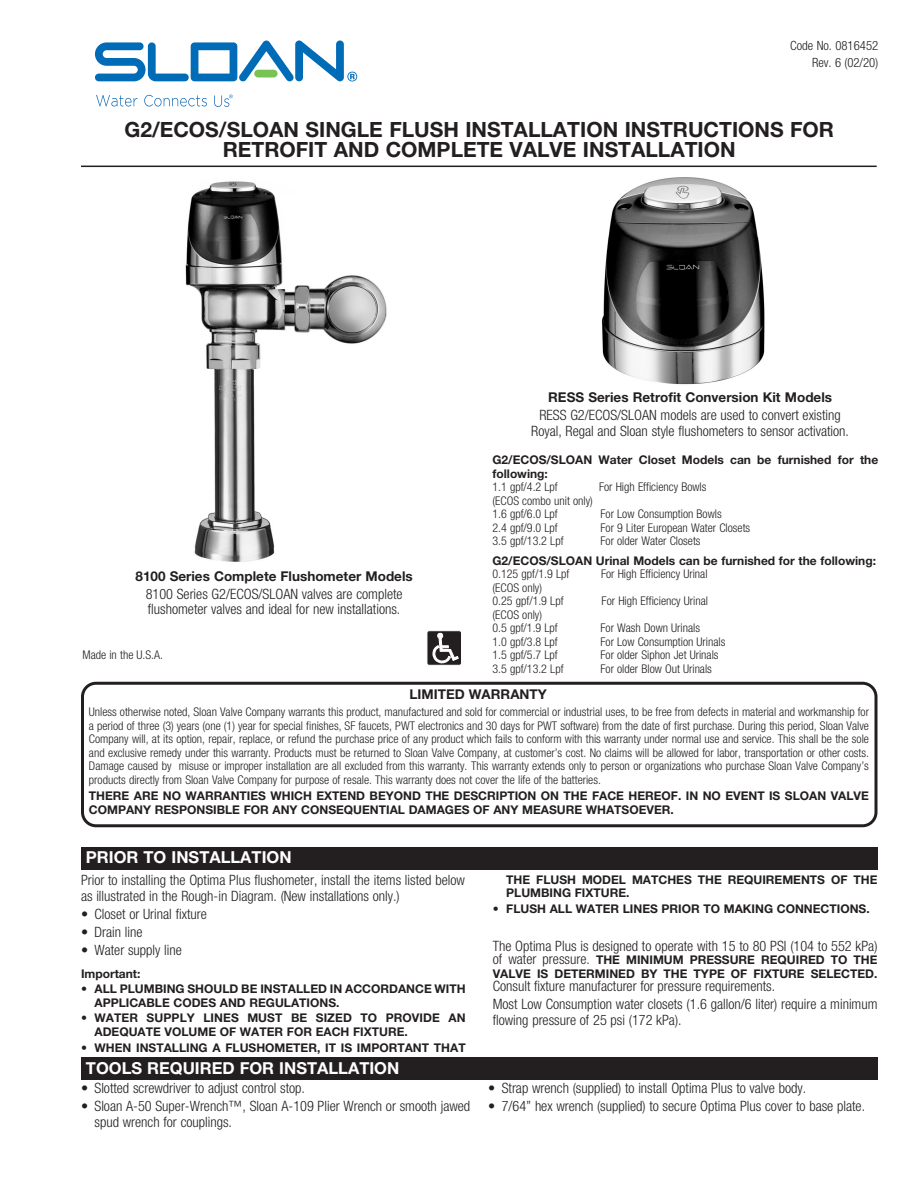
<style>
.page{position:relative;width:918px;height:1188px;background:#fff}
.page>*{position:absolute;margin:0;border:0;box-sizing:border-box;transform-origin:0 0}
.Main_Title{font:700 21px/19.5px "Helvetica Neue LT Pro";color:#231f20;text-align:center}
.Head_1{font:700 16.5px "Helvetica Neue LT Pro";color:#fff}
.Body_Text{font:300 condensed 14.25px/15.8px "Helvetica Neue LT Std";color:#231f20}
.Body_Text_Centered{font:300 condensed 14.25px/15.8px "Helvetica Neue LT Std";color:#231f20}
.Bullet_Text_2__Alt_0{font:300 condensed 14.25px/15.8px "Helvetica Neue LT Std";color:#231f20}
.Head_1-2{font:300 condensed 14.25px/15.8px "Helvetica Neue LT Std";color:#231f20}
.Bullet_Text__Alt_014{font:300 condensed 14.25px "Helvetica Neue LT Std";color:#231f20}
.Head_1_Subhead{font:700 13.5px "Helvetica Neue LT Pro";color:#231f20}
.Warranty_Head{font:700 13.5px "Helvetica Neue LT Pro";color:#231f20}
.Code_No__Text{font:300 condensed 12.75px "Helvetica Neue LT Std";color:#231f20}
.Warranty_Text{font:300 condensed 12px/13.5px "Helvetica Neue LT Std";color:#231f20;text-align:justify}
.Body_Text_8{font:300 condensed 12px "Helvetica Neue LT Std";color:#231f20}
.Bullet_Text_2__Alt_0-2{font:700 12px/13.5px "Helvetica Neue LT Pro";color:#231f20}
.Warranty_Text_Bold{font:700 12px/13.5px "Helvetica Neue LT Pro";color:#231f20}
.Body_Text_8-2{font:700 12px/13.5px "Helvetica Neue LT Pro";color:#231f20}
.Body_Text-2{font:700 12px/13.5px "Helvetica Neue LT Pro";color:#231f20}
.Made_in_the_U_S_A{font:300 condensed 12px "Helvetica Neue LT Std";color:#231f20}
.Head_2{font:700 12px "Helvetica Neue LT Pro";color:#231f20}
.s1{font-family:"Helvetica Neue LT Std";font-weight:300;font-stretch:condensed;font-size:14.25px}
</style>
<div class="page">
<div style="left:81px;top:682px;width:797px;height:145px;border:3px solid #231f20;border-radius:14px"></div>
<svg style="left:95px;top:40px;width:262px;height:42px"></svg>
<svg style="left:96px;top:95px;width:41px;height:12px"></svg>
<svg style="left:144px;top:95px;width:63px;height:12px"></svg>
<svg style="left:214px;top:95px;width:19px;height:12px"></svg>
<img style="left:601px;top:177px;width:164px;height:208px">
<img style="left:185px;top:181px;width:202px;height:381px">
<hr style="left:81px;top:166px;width:796px;height:1px;background:#231f20">
<svg style="left:427px;top:630px;width:34px;height:36px"></svg>
<div style="left:81px;top:847px;width:797px;height:23px;background:#231f20"></div>
<div style="left:81px;top:1057px;width:797px;height:22px;background:#231f20"></div>
<p class="Code_No__Text" style="left:790px;top:38px;width:90px">Code No. 0816452</p>
<p class="Code_No__Text" style="left:812px;top:55px;width:68px">Rev. 6 (02/20)</p>
<p class="Main_Title" style="left:124px;top:120px;width:711px">G2/ECOS/SLOAN SINGLE FLUSH INSTALLATION INSTRUCTIONS FOR<br>RETROFIT AND COMPLETE VALVE INSTALLATION</p>
<p class="Head_1_Subhead" style="left:136px;top:568px;width:279px">8100 Series Complete Flushometer Models</p>
<p class="Body_Text_Centered" style="left:146px;top:586px;width:258px">8100 Series G2/ECOS/SLOAN valves are complete flushometer valves and ideal for new installations.</p>
<p class="Made_in_the_U_S_A" style="left:82px;top:648px;width:82px">Made in the U.S.A.</p>
<p class="Head_1_Subhead" style="left:548px;top:389px;width:285px">RESS Series Retrofit Conversion Kit Models</p>
<p class="Body_Text_Centered" style="left:531px;top:407px;width:319px;text-align:center">RESS G2/ECOS/SLOAN models are used to convert existing<br>Royal, Regal and Sloan style flushometers to sensor activation.</p>
<p class="Body_Text_8-2" style="left:492px;top:453px;width:387px">G2/ECOS/SLOAN Water Closet Models can be furnished for the following:</p>
<p class="Body_Text_8" style="left:492px;top:480px;width:67px">1.1 gpf/4.2 Lpf</p>
<p class="Body_Text_8" style="left:599px;top:480px;width:109px">For High Efficiency Bowls</p>
<p class="Body_Text_8" style="left:492px;top:494px;width:102px">(ECOS combo unit only)</p>
<p class="Body_Text_8" style="left:492px;top:507px;width:67px">1.6 gpf/6.0 Lpf</p>
<p class="Body_Text_8" style="left:600px;top:507px;width:123px">For Low Consumption Bowls</p>
<p class="Body_Text_8" style="left:492px;top:521px;width:67px">2.4 gpf/9.0 Lpf</p>
<p class="Body_Text_8" style="left:600px;top:521px;width:151px">For 9 Liter European Water Closets</p>
<p class="Body_Text_8" style="left:492px;top:534px;width:73px">3.5 gpf/13.2 Lpf</p>
<p class="Body_Text_8" style="left:600px;top:534px;width:102px">For older Water Closets</p>
<p class="Body_Text_8-2" style="left:492px;top:554px;width:385px">G2/ECOS/SLOAN Urinal Models can be furnished for the following:</p>
<p class="Body_Text_8" style="left:492px;top:567px;width:78px">0.125 gpf/1.9 Lpf</p>
<p class="Body_Text_8" style="left:601px;top:567px;width:108px">For High Efficiency Urinal</p>
<p class="Body_Text_8" style="left:492px;top:581px;width:51px">(ECOS only)</p>
<p class="Body_Text_8" style="left:492px;top:594px;width:73px">0.25 gpf/1.9 Lpf</p>
<p class="Body_Text_8" style="left:602px;top:594px;width:108px">For High Efficiency Urinal</p>
<p class="Body_Text_8" style="left:492px;top:608px;width:51px">(ECOS only)</p>
<p class="Body_Text_8" style="left:492px;top:621px;width:67px">0.5 gpf/1.9 Lpf</p>
<p class="Body_Text_8" style="left:600px;top:621px;width:101px">For Wash Down Urinals</p>
<p class="Body_Text_8" style="left:492px;top:635px;width:67px">1.0 gpf/3.8 Lpf</p>
<p class="Body_Text_8" style="left:600px;top:635px;width:127px">For Low Consumption Urinals</p>
<p class="Body_Text_8" style="left:492px;top:648px;width:67px">1.5 gpf/5.7 Lpf</p>
<p class="Body_Text_8" style="left:600px;top:648px;width:120px">For older Siphon Jet Urinals</p>
<p class="Body_Text_8" style="left:492px;top:662px;width:73px">3.5 gpf/13.2 Lpf</p>
<p class="Body_Text_8" style="left:600px;top:662px;width:113px">For older Blow Out Urinals</p>
<p class="Warranty_Head" style="left:410px;top:686px;width:139px">LIMITED WARRANTY</p>
<p class="Warranty_Text" style="left:89px;top:705px;width:782px">Unless otherwise noted, Sloan Valve Company warrants this product, manufactured and sold for commercial or industrial uses, to be free from defects in material and workmanship for a period of three (3) years (one (1) year for special finishes, SF faucets, PWT electronics and 30 days for PWT software) from the date of first purchase. During this period, Sloan Valve Company will, at its option, repair, replace, or refund the purchase price of any product which fails to conform with this warranty under normal use and service. This shall be the sole and exclusive remedy under this warranty. Products must be returned to Sloan Valve Company, at customer’s cost. No claims will be allowed for labor, transportation or other costs.<br>Damage caused by misuse or improper installation are all excluded from this warranty. This warranty extends only to person or organizations who purchase Sloan Valve Company’s products directly from Sloan Valve Company for purpose of resale. This warranty does not cover the life of the batteries.</p>
<p class="Warranty_Text_Bold" style="left:89px;top:789px;width:781px">THERE ARE NO WARRANTIES WHICH EXTEND BEYOND THE DESCRIPTION ON THE FACE HEREOF. IN NO EVENT IS SLOAN VALVE<br>COMPANY RESPONSIBLE FOR ANY CONSEQUENTIAL DAMAGES OF ANY MEASURE WHATSOEVER.</p>
<p class="Head_1" style="left:86px;top:847px;width:207px">PRIOR TO INSTALLATION</p>
<p class="Head_1-2" style="left:81px;top:872px;width:385px">Prior to installing the Optima Plus flushometer, install the items listed below as illustrated in the Rough-in Diagram. (New installations only.)</p>
<p class="Bullet_Text__Alt_014" style="left:81px;top:906px;width:127px">• Closet or Urinal fixture</p>
<p class="Bullet_Text__Alt_014" style="left:81px;top:924px;width:63px">• Drain line</p>
<p class="Bullet_Text__Alt_014" style="left:81px;top:942px;width:102px">• Water supply line</p>
<p class="Head_2" style="left:81px;top:966px;width:61px">Important:</p>
<p class="Bullet_Text_2__Alt_0-2" style="left:94px;top:982px;width:373px;text-indent:-14px">• ALL PLUMBING SHOULD BE INSTALLED IN ACCORDANCE WITH<br>APPLICABLE CODES AND REGULATIONS.</p>
<p class="Bullet_Text_2__Alt_0-2" style="left:94px;top:1011px;width:373px;text-indent:-14px">• WATER SUPPLY LINES MUST BE SIZED TO PROVIDE AN<br>ADEQUATE VOLUME OF WATER FOR EACH FIXTURE.</p>
<p class="Bullet_Text_2__Alt_0-2" style="left:81px;top:1040px;width:386px">• WHEN INSTALLING A FLUSHOMETER, IT IS IMPORTANT THAT</p>
<p class="Head_1" style="left:86px;top:1057px;width:315px">TOOLS REQUIRED FOR INSTALLATION</p>
<p class="Bullet_Text_2__Alt_0" style="left:81px;top:1080px;width:226px">• Slotted screwdriver to adjust control stop.</p>
<p class="Bullet_Text_2__Alt_0" style="left:94px;top:1098px;width:377px;text-indent:-14px">• Sloan A-50 Super-Wrench™, Sloan A-109 Plier Wrench or smooth jawed spud wrench for couplings.</p>
<p class="Bullet_Text_2__Alt_0-2" style="left:506px;top:873px;width:373px">THE FLUSH MODEL MATCHES THE REQUIREMENTS OF THE<br>PLUMBING FIXTURE.</p>
<p class="Bullet_Text_2__Alt_0-2" style="left:493px;top:902px;width:378px">• FLUSH ALL WATER LINES PRIOR TO MAKING CONNECTIONS.</p>
<p class="Body_Text" style="left:493px;top:938px;width:386px">The Optima Plus is designed to operate with 15 to 80 PSI (104 to 552 kPa)</p>
<p class="Body_Text-2" style="left:493px;top:953px;width:386px"><span class="s1">of water pressure.</span> THE MINIMUM PRESSURE REQUIRED TO THE<br>VALVE IS DETERMINED BY THE TYPE OF FIXTURE SELECTED.</p>
<p class="Body_Text" style="left:493px;top:978px;width:284px">Consult fixture manufacturer for pressure requirements.</p>
<p class="Body_Text" style="left:493px;top:996px;width:386px">Most Low Consumption water closets (1.6 gallon/6 liter) require a minimum flowing pressure of 25 psi (172 kPa).</p>
<p class="Bullet_Text__Alt_014" style="left:488px;top:1080px;width:319px">• Strap wrench (supplied) to install Optima Plus to valve body.</p>
<p class="Bullet_Text_2__Alt_0" style="left:488px;top:1098px;width:378px">• 7/64” hex wrench (supplied) to secure Optima Plus cover to base plate.</p>
</div>
